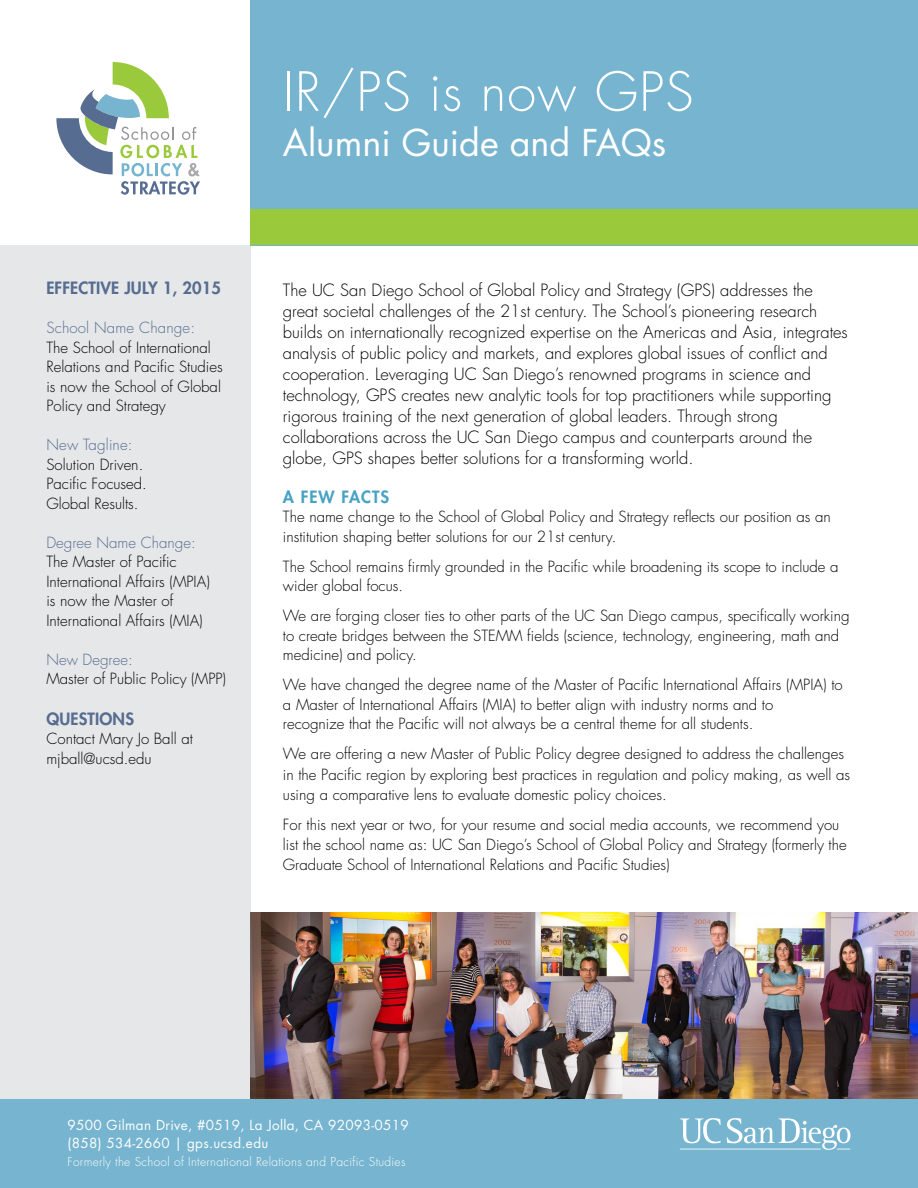
<style>
.page{position:relative;width:918px;height:1188px;background:#fff}
.page>*{position:absolute;margin:0;border:0;box-sizing:border-box;transform-origin:0 0}
.t1{font:300 52.5px "Futura Std";letter-spacing:.02em;color:#fff}
.t2{font:36px "Futura Std";color:#fff}
.t3{font:300 16.5px/21px "Futura Std";color:#000}
.t4{font:800 16.5px "Futura Std";letter-spacing:.01em;color:#566c90}
.t5{font:800 16.5px "Futura Std";color:#48a2c4}
.t6{font:300 15px/19.5px "Futura Std";color:#000}
.t7{font:300 15px "Futura Std";color:#566c90}
.t8{font:13.5px/18px "Futura Std";letter-spacing:.025em;color:#fff}
.t9{font:300 12px "Futura Std";letter-spacing:.025em;color:#fff}
</style>
<div class="page">
<div style="left:0;top:1099px;width:918px;height:89px;background:#76b4cf"></div>
<svg style="left:680px;top:1118px;width:171px;height:32px"></svg>
<div style="left:0;top:245px;width:251px;height:853px;background:#e6e7e8"></div>
<div style="left:251px;top:0;width:667px;height:245px;background:#76b4cf"></div>
<div style="left:251px;top:210px;width:667px;height:35px;background:#9aca3c"></div>
<svg style="left:56px;top:62px;width:144px;height:133px"></svg>
<img style="left:251px;top:913px;width:667px;height:185px">
<p class="t4" style="left:46px;top:278px;width:176px">EFFECTIVE JULY 1, 2015</p>
<p class="t7" style="left:46px;top:319px;width:150px">School Name Change:</p>
<p class="t6" style="left:46px;top:338px;width:178px">The School of International<br>Relations and Pacific Studies is now the School of Global<br>Policy and Strategy</p>
<p class="t7" style="left:46px;top:436px;width:88px">New Tagline:</p>
<p class="t6" style="left:46px;top:455px;width:102px">Solution Driven.<br>Pacific Focused.<br>Global Results.</p>
<p class="t7" style="left:46px;top:533px;width:151px">Degree Name Change:</p>
<p class="t6" style="left:46px;top:553px;width:165px">The Master of Pacific<br>International Affairs (MPIA) is now the Master of<br>International Affairs (MIA)</p>
<p class="t7" style="left:46px;top:650px;width:88px">New Degree:</p>
<p class="t6" style="left:46px;top:670px;width:181px">Master of Public Policy (MPP)</p>
<p class="t4" style="left:46px;top:708px;width:89px">QUESTIONS</p>
<p class="t6" style="left:46px;top:730px;width:148px">Contact Mary Jo Ball at mjball@ucsd.edu</p>
<h1 class="t1" style="left:283px;top:60px;width:412px">IR/PS is now GPS</h1>
<h2 class="t2" style="left:283px;top:120px;width:385px">Alumni Guide and FAQs</h2>
<p class="t3" style="left:283px;top:280px;width:566px">The UC San Diego School of Global Policy and Strategy (GPS) addresses the great societal challenges of the 21st century. The School’s pioneering research builds on internationally recognized expertise on the Americas and Asia, integrates analysis of public policy and markets, and explores global issues of conflict and cooperation. Leveraging UC San Diego’s renowned programs in science and technology, GPS creates new analytic tools for top practitioners while supporting rigorous training of the next generation of global leaders. Through strong collaborations across the UC San Diego campus and counterparts around the globe, GPS shapes better solutions for a transforming world.</p>
<p class="t5" style="left:283px;top:486px;width:89px">A FEW FACTS</p>
<p class="t6" style="left:283px;top:508px;width:550px">The name change to the School of Global Policy and Strategy reflects our position as an institution shaping better solutions for our 21st century.</p>
<p class="t6" style="left:283px;top:557px;width:557px">The School remains firmly grounded in the Pacific while broadening its scope to include a wider global focus.</p>
<p class="t6" style="left:283px;top:607px;width:568px">We are forging closer ties to other parts of the UC San Diego campus, specifically working to create bridges between the STEMM fields (science, technology, engineering, math and medicine) and policy.</p>
<p class="t6" style="left:283px;top:676px;width:561px">We have changed the degree name of the Master of Pacific International Affairs (MPIA) to a Master of International Affairs (MIA) to better align with industry norms and to<br>recognize that the Pacific will not always be a central theme for all students.</p>
<p class="t6" style="left:283px;top:744px;width:569px;line-height:20.2px">We are offering a new Master of Public Policy degree designed to address the challenges in the Pacific region by exploring best practices in regulation and policy making, as well as using a comparative lens to evaluate domestic policy choices.</p>
<p class="t6" style="left:283px;top:815px;width:565px;line-height:20.2px">For this next year or two, for your resume and social media accounts, we recommend you list the school name as: UC San Diego’s School of Global Policy and Strategy (formerly the<br>Graduate School of International Relations and Pacific Studies)</p>
<p class="t8" style="left:68px;top:1116px;width:343px">9500 Gilman Drive, #0519, La Jolla, CA 92093-0519 (858) 534-2660 | gps.ucsd.edu</p>
<p class="t9" style="left:68px;top:1154px;width:340px">Formerly the School of International Relations and Pacific Studies</p>
</div>
